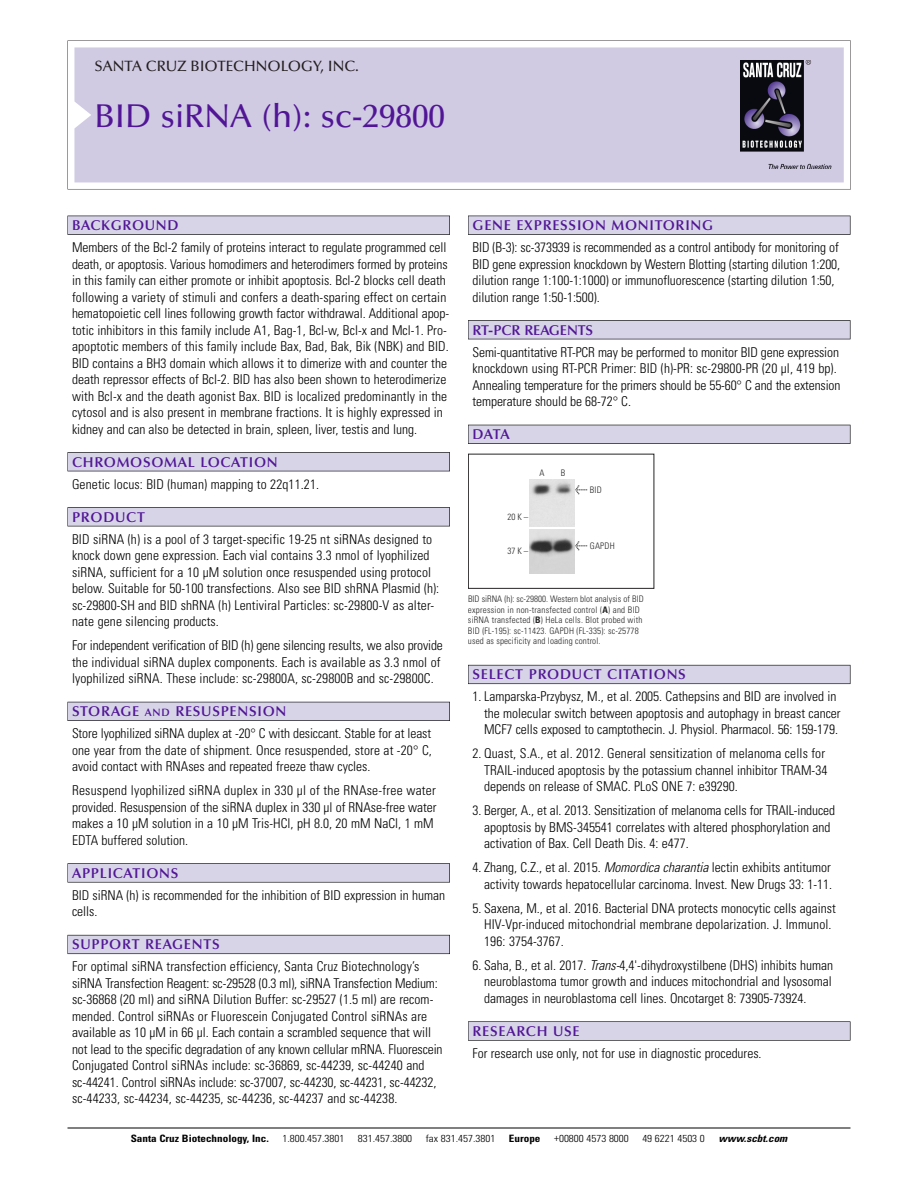
<style>
.page{position:relative;width:918px;height:1188px;background:#fff}
.page>*{position:absolute;margin:0;border:0;box-sizing:border-box;transform-origin:0 0}
.t1{font:500 33px "Optima";color:#511695}
.t2{font:500 15px "Optima";color:#231f20}
.t3{font:600 14.25px "Optima";letter-spacing:.05em;color:#511695}
.t4{font:600 14.25px "Optima";letter-spacing:-.005em;color:#511695}
.t5{font:300 condensed 13.5px/16.5px "Univers";color:#000}
.t6{font:300 condensed 10.2px "Univers";color:#000;scale:1.1 1}
.t7{font:700 condensed 10.2px "Univers";color:#000;scale:1.1 1}
.t8{font:italic 700 condensed 10.2px "Univers";color:#000;scale:1.1 1}
.t9{font:300 condensed 9px/10.5px "Univers";letter-spacing:.02em;color:#272526}
.s1{font-size:10.65px}
.s2{font-family:"Meta Plus";font-weight:400;font-stretch:normal;font-size:10.5px}
.s3{font-weight:700}
.s4{font-style:italic}
</style>
<div class="page">
<svg style="left:74px;top:41px;width:777px;height:148px"></svg>
<div style="left:74px;top:47px;width:770px;height:135px;background:#d1cae3"></div>
<img style="left:741px;top:60px;width:90px;height:108px">
<div style="left:68px;top:216px;width:382px;height:19px;background:#535256"></div>
<div style="left:68px;top:216px;width:381px;height:18px;background:#d7d4e8"></div>
<div style="left:68px;top:452px;width:382px;height:19px;background:#515155"></div>
<div style="left:68px;top:453px;width:381px;height:18px;background:#d7d4e8"></div>
<div style="left:68px;top:507px;width:382px;height:19px;background:#545357"></div>
<div style="left:68px;top:508px;width:381px;height:18px;background:#d7d4e8"></div>
<div style="left:68px;top:702px;width:382px;height:19px;background:#535259"></div>
<div style="left:68px;top:702px;width:381px;height:18px;background:#d7d4e8"></div>
<svg style="left:68px;top:863px;width:382px;height:20px"></svg>
<div style="left:68px;top:864px;width:381px;height:18px;background:#d7d4e8"></div>
<div style="left:68px;top:935px;width:382px;height:19px;background:#64626c"></div>
<div style="left:68px;top:935px;width:381px;height:18px;background:#d7d4e8"></div>
<hr style="left:68px;top:1128px;width:782px;height:1px;background:#000">
<div style="left:468px;top:216px;width:382px;height:19px;background:#535256"></div>
<div style="left:468px;top:216px;width:382px;height:18px;background:#d7d4e8"></div>
<div style="left:468px;top:320px;width:382px;height:19px;background:#515155"></div>
<div style="left:468px;top:321px;width:382px;height:18px;background:#d7d4e8"></div>
<div style="left:468px;top:425px;width:382px;height:19px;background:#515057"></div>
<div style="left:468px;top:425px;width:382px;height:18px;background:#d7d4e8"></div>
<div style="left:468px;top:665px;width:382px;height:19px;background:#64626c"></div>
<div style="left:468px;top:665px;width:382px;height:18px;background:#d7d4e8"></div>
<div style="left:468px;top:1021px;width:382px;height:20px;background:#666"></div>
<div style="left:468px;top:1022px;width:382px;height:18px;background:#d7d4e8"></div>
<div style="left:468px;top:454px;width:186px;height:135px;border:1px solid #272526"></div>
<img style="left:529px;top:479px;width:45px;height:47px">
<img style="left:529px;top:529px;width:45px;height:44px">
<p class="t2" style="left:94px;top:60px;width:266px">SANTA CRUZ BIOTECHNOLOGY, INC.</p>
<p class="t1" style="left:94px;top:102px;width:352px">BID siRNA (h): sc-29800</p>
<p class="t3" style="left:72px;top:219px;width:108px">BACKGROUND</p>
<p class="t5" style="left:72px;top:240px;width:379px">Members of the Bcl-2 family of proteins interact to regulate programmed cell death, or apoptosis. Various homodimers and heterodimers formed by proteins in this family can either promote or inhibit apoptosis. Bcl-2 blocks cell death following a variety of stimuli and confers a death-sparing effect on certain hematopoietic cell lines following growth factor withdrawal. Additional apop&shy;totic inhibitors in this family include A1, Bag-1, Bcl-w, Bcl-x and Mcl-1. Pro&shy;apoptotic members of this family include Bax, Bad, Bak, Bik (NBK) and BID.<br>BID contains a BH3 domain which allows it to dimerize with and counter the death repressor effects of Bcl-2. BID has also been shown to heterodimerize with Bcl-x and the death agonist Bax. BID is localized predominantly in the cytosol and is also present in membrane fractions. It is highly expressed in kidney and can also be detected in brain, spleen, liver, testis and lung.</p>
<p class="t3" style="left:72px;top:456px;width:207px">CHROMOSOMAL LOCATION</p>
<p class="t5" style="left:72px;top:477px;width:249px">Genetic locus: BID (human) mapping to 22q11.21.</p>
<p class="t3" style="left:72px;top:511px;width:74px">PRODUCT</p>
<p class="t5" style="left:72px;top:532px;width:369px">BID siRNA (h) is a pool of 3 target-specific 19-25 nt siRNAs designed to knock down gene expression. Each vial contains 3.3 nmol of lyophilized siRNA, sufficient for a 10 µM solution once resuspended using protocol below. Suitable for 50-100 transfections. Also see BID shRNA Plasmid (h): sc-29800-SH and BID shRNA (h) Lentiviral Particles: sc-29800-V as alter&shy;nate gene silencing products.</p>
<p class="t5" style="left:72px;top:639px;width:372px">For independent verification of BID (h) gene silencing results, we also provide the individual siRNA duplex components. Each is available as 3.3 nmol of lyophilized siRNA. These include: sc-29800A, sc-29800B and sc-29800C.</p>
<p class="t3" style="left:72px;top:705px;width:216px">STORAGE <span class="s1">AND</span> RESUSPENSION</p>
<p class="t5" style="left:72px;top:727px;width:361px;text-align:justify">Store lyophilized siRNA duplex at -20° C with desiccant. Stable for at least one year from the date of shipment. Once resuspended, store at -20° C, avoid contact with RNAses and repeated freeze thaw cycles.</p>
<p class="t5" style="left:72px;top:784px;width:366px">Resuspend lyophilized siRNA duplex in 330 µl of the RNAse-free water provided. Resuspension of the siRNA duplex in 330 µl of RNAse-free water makes a 10 µM solution in a 10 µM Tris-HCl, pH 8.0, 20 mM NaCl, 1 mM EDTA buffered solution.</p>
<p class="t3" style="left:72px;top:867px;width:108px">APPLICATIONS</p>
<p class="t5" style="left:72px;top:888px;width:375px">BID siRNA (h) is recommended for the inhibition of BID expression in human cells.</p>
<p class="t3" style="left:72px;top:939px;width:149px">SUPPORT REAGENTS</p>
<p class="t5" style="left:72px;top:960px;width:372px">For optimal siRNA transfection efficiency, Santa Cruz Biotechnology’s siRNA Transfection Reagent: sc-29528 (0.3 ml), siRNA Transfection Medium: sc-36868 (20 ml) and siRNA Dilution Buffer: sc-29527 (1.5 ml) are recom&shy;mended. Control siRNAs or Fluorescein Conjugated Control siRNAs are available as 10 µM in 66 µl. Each contain a scrambled sequence that will not lead to the specific degradation of any known cellular mRNA. Fluorescein Conjugated Control siRNAs include: sc-36869, sc-44239, sc-44240 and sc-44241. Control siRNAs include: sc-37007, sc-44230, sc-44231, sc-44232, sc-44233, sc-44234, sc-44235, sc-44236, sc-44237 and sc-44238.</p>
<p class="t3" style="left:473px;top:219px;width:242px">GENE EXPRESSION MONITORING</p>
<p class="t5" style="left:473px;top:240px;width:369px">BID (B-3): sc-373939 is recommended as a control antibody for monitoring of BID gene expression knockdown by Western Blotting (starting dilution 1:200, dilution range 1:100-1:1000) or immunofluorescence (starting dilution 1:50, dilution range 1:50-1:500).</p>
<p class="t4" style="left:473px;top:324px;width:122px">RT-PCR REAGENTS</p>
<p class="t5" style="left:473px;top:345px;width:369px">Semi-quantitative RT-PCR may be performed to monitor BID gene expression knockdown using RT-PCR Primer: BID (h)-PR: sc-29800-PR (20 µl, 419 bp).<br>Annealing temperature for the primers should be 55-60° C and the extension temperature should be 68-72° C.</p>
<p class="t3" style="left:473px;top:428px;width:39px">DATA</p>
<p class="t9" style="left:507px;top:512px;width:22px">20 K –</p>
<p class="t9" style="left:507px;top:547px;width:22px">37 K –</p>
<p class="t9" style="left:540px;top:468px;width:7px">A</p>
<p class="t9" style="left:561px;top:468px;width:6px">B</p>
<p class="t9" style="left:575px;top:485px;width:28px"><span class="s2">&lt;</span> BID</p>
<p class="t9" style="left:575px;top:541px;width:41px"><span class="s2">&lt;</span> GAPDH</p>
<p class="t9" style="left:468px;top:595px;width:177px">BID siRNA (h): sc-29800. Western blot analysis of BID expression in non-transfected control (<span class="s3">A</span>) and BID siRNA transfected (<span class="s3">B</span>) HeLa cells. Blot probed with BID (FL-195): sc-11423. GAPDH (FL-335): sc-25778 used as specificity and loading control.</p>
<p class="t3" style="left:473px;top:669px;width:215px">SELECT PRODUCT CITATIONS</p>
<p class="t5" style="left:484px;top:690px;width:358px;text-indent:-12px">1. Lamparska-Przybysz, M., et al. 2005. Cathepsins and BID are involved in the molecular switch between apoptosis and autophagy in breast cancer<br>MCF7 cells exposed to camptothecin. J. Physiol. Pharmacol. 56: 159-179.</p>
<p class="t5" style="left:484px;top:747px;width:345px;text-indent:-12px">2. Quast, S.A., et al. 2012. General sensitization of melanoma cells for<br>TRAIL-induced apoptosis by the potassium channel inhibitor TRAM-34 depends on release of SMAC. PLoS ONE 7: e39290.</p>
<p class="t5" style="left:484px;top:804px;width:352px;text-indent:-12px">3. Berger, A., et al. 2013. Sensitization of melanoma cells for TRAIL-induced apoptosis by BMS-345541 correlates with altered phosphorylation and activation of Bax. Cell Death Dis. 4: e477.</p>
<p class="t5" style="left:473px;top:861px;width:361px;text-align:right">4. Zhang, C.Z., et al. 2015. <span class="s4">Momordica charantia</span> lectin exhibits antitumor activity towards hepatocellular carcinoma. Invest. New Drugs 33: 1-11.</p>
<p class="t5" style="left:484px;top:901px;width:353px;text-indent:-12px">5. Saxena, M., et al. 2016. Bacterial DNA protects monocytic cells against<br>HIV-Vpr-induced mitochondrial membrane depolarization. J. Immunol.<br>196: 3754-3767.</p>
<p class="t5" style="left:484px;top:958px;width:350px;text-align:justify;text-indent:-12px">6. Saha, B., et al. 2017. <span class="s4">Trans-</span>4,4'-dihydroxystilbene (DHS) inhibits human neuroblastoma tumor growth and induces mitochondrial and lysosomal damages in neuroblastoma cell lines. Oncotarget 8: 73905-73924.</p>
<p class="t3" style="left:473px;top:1025px;width:109px">RESEARCH USE</p>
<p class="t5" style="left:473px;top:1046px;width:291px">For research use only, not for use in diagnostic procedures.</p>
<p class="t7" style="left:131px;top:1135px;width:127px">Santa Cruz Biotechnology, Inc.</p>
<p class="t6" style="left:282px;top:1135px;width:58px">1.800.457.3801</p>
<p class="t6" style="left:358px;top:1135px;width:51px">831.457.3800</p>
<p class="t6" style="left:426px;top:1135px;width:65px">fax 831.457.3801</p>
<p class="t7" style="left:509px;top:1135px;width:30px">Europe</p>
<p class="t6" style="left:554px;top:1135px;width:69px">+00800 4573 8000</p>
<p class="t6" style="left:642px;top:1135px;width:58px">49 6221 4503 0</p>
<p class="t8" style="left:719px;top:1135px;width:66px">www.scbt.com</p>
</div>
